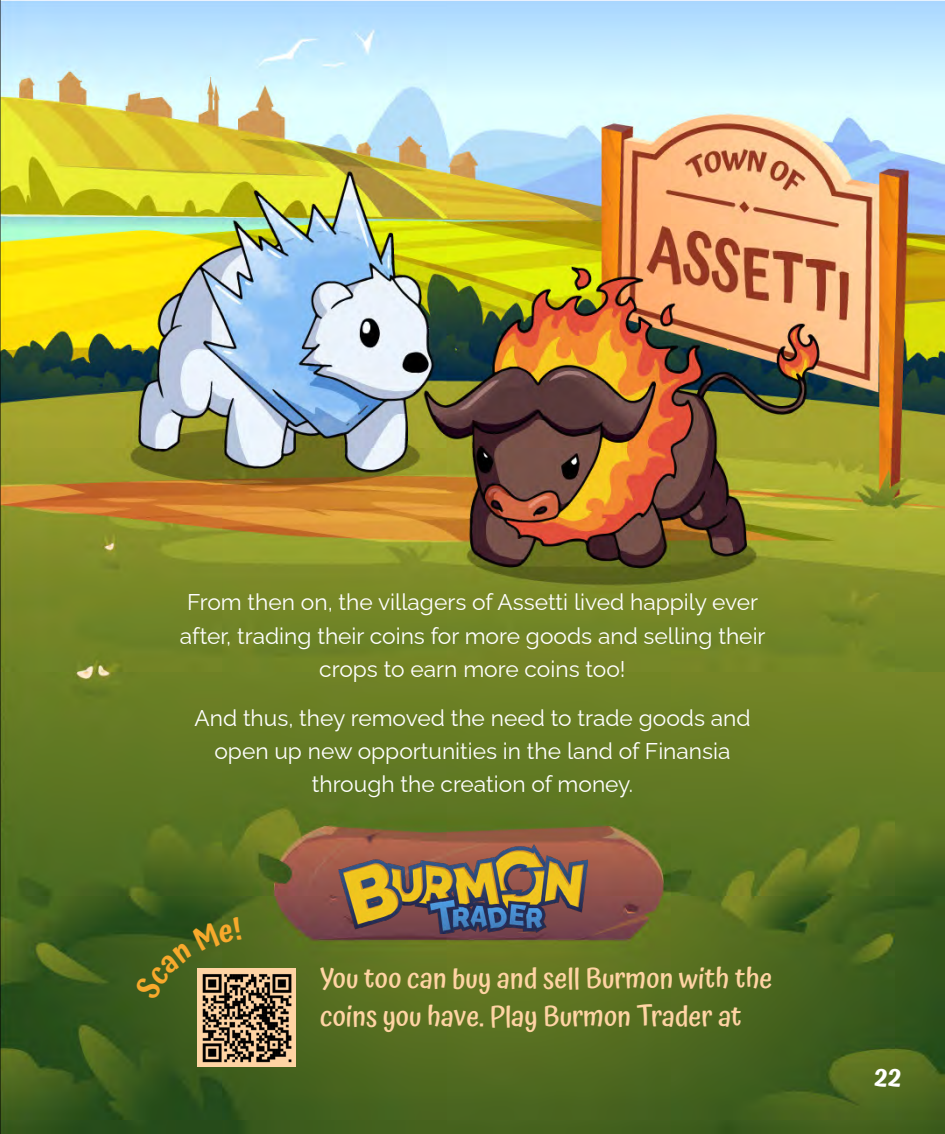
<style>
.page{position:relative;width:945px;height:1134px;background:#fff}
.page>*{position:absolute;margin:0;border:0;box-sizing:border-box;transform-origin:0 0}
.t1{font:500 28px/38.5px "Atma";color:#ffd4a4}
.t2{font:600 26.25px "Atma";color:#fff}
.t3{font:100 22.75px/33.2px "Raleway";color:#fff;text-align:center}
</style>
<div class="page">
<img style="left:1px;top:0;width:943px;height:1133px">
<hr style="left:0;top:0;width:1px;height:1134px;background:#000">
<div style="left:197px;top:968px;width:99px;height:99px;background:#ffd4a4"></div>
<img style="left:202px;top:974px;width:90px;height:89px">
<img style="left:339px;top:845px;width:249px;height:89px">
<svg style="left:134px;top:917px;width:108px;height:84px;background:#4e6328"></svg>
<p class="t3" style="left:180px;top:583px;width:587px">From then on, the villagers of Assetti lived happily ever after, trading their coins for more goods and selling their crops to earn more coins too!</p>
<p class="t3" style="left:194px;top:699px;width:558px">And thus, they removed the need to trade goods and open up new opportunities in the land of Finansia through the creation of money.</p>
<p class="t1" style="left:320px;top:961px;width:454px">You too can buy and sell Burmon with the coins you have. Play Burmon Trader at</p>
<p class="t2" style="left:875px;top:1058px;width:28px">22</p>
</div>
